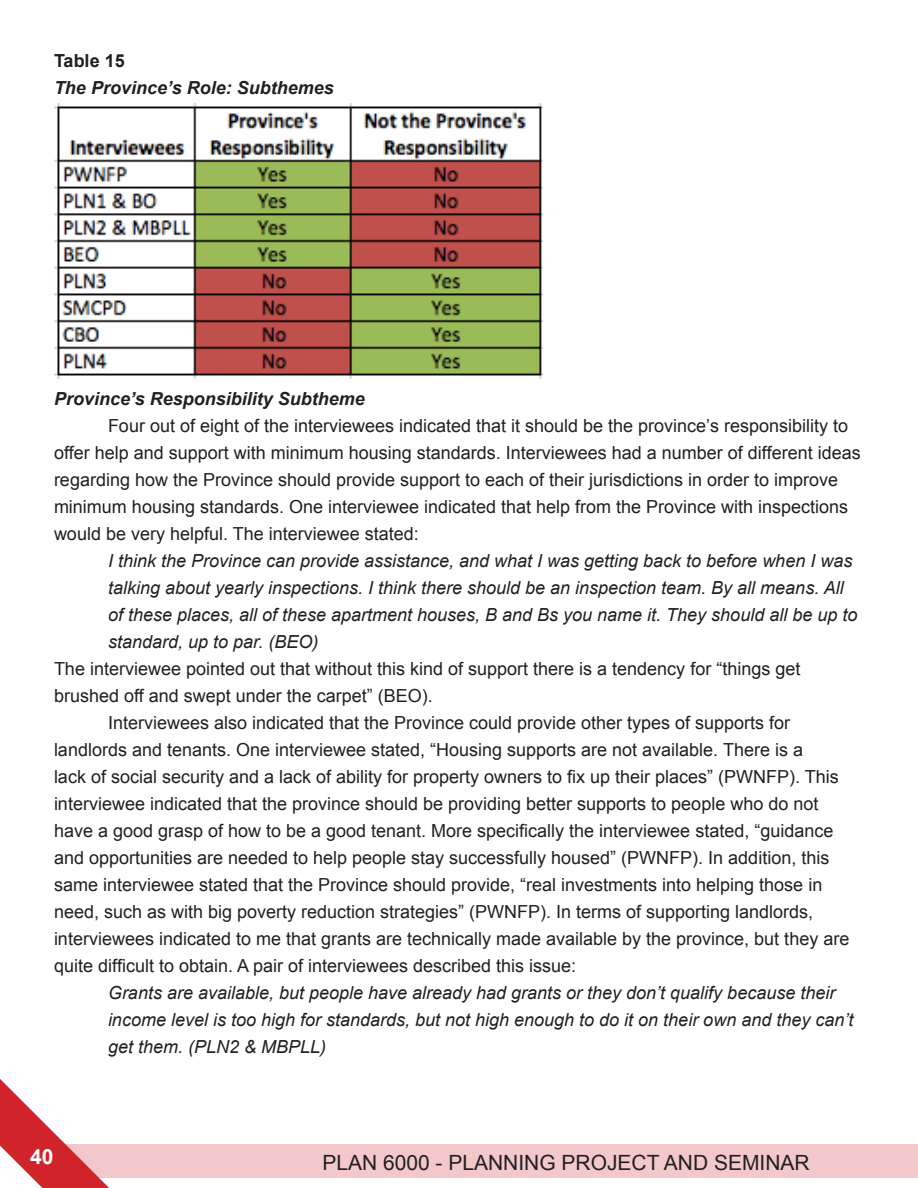
<style>
.page{position:relative;width:918px;height:1188px;background:#fff}
.page>*{position:absolute;margin:0;border:0;box-sizing:border-box;transform-origin:0 0}
.t1{font:21px "Arial";color:#231f20}
.t2{font:700 21px "Arial";color:#fff}
.t3{font:18px/27px "Arial";color:#231f20}
.Interview_Long_Quote{font:italic 18px/27px "Arial";color:#231f20}
.t4{font:italic 700 18px "Arial";color:#231f20}
.t5{font:700 18px "Arial";color:#231f20}
</style>
<div class="page">
<svg style="left:0;top:1079px;width:109px;height:109px"></svg>
<div style="left:54px;top:1144px;width:864px;height:34px;background:#f3c8ca"></div>
<img style="left:54px;top:104px;width:489px;height:274px">
<p class="t5" style="left:54px;top:49px;width:72px">Table 15</p>
<p class="t4" style="left:54px;top:76px;width:281px">The Province’s Role: Subthemes</p>
<p class="t4" style="left:54px;top:386px;width:312px">Province’s Responsibility Subtheme</p>
<p class="t3" style="left:54px;top:412px;width:808px;text-indent:54px">Four out of eight of the interviewees indicated that it should be the province’s responsibility to offer help and support with minimum housing standards. Interviewees had a number of different ideas regarding how the Province should provide support to each of their jurisdictions in order to improve minimum housing standards. One interviewee indicated that help from the Province with inspections would be very helpful. The interviewee stated:</p>
<p class="Interview_Long_Quote" style="left:108px;top:547px;width:751px">I think the Province can provide assistance, and what I was getting back to before when I was talking about yearly inspections. I think there should be an inspection team. By all means. All of these places, all of these apartment houses, B and Bs you name it. They should all be up to standard, up to par. (BEO)</p>
<p class="t3" style="left:54px;top:655px;width:748px">The interviewee pointed out that without this kind of support there is a tendency for “things get brushed off and swept under the carpet” (BEO).</p>
<p class="t3" style="left:54px;top:709px;width:797px;text-indent:54px">Interviewees also indicated that the Province could provide other types of supports for landlords and tenants. One interviewee stated, “Housing supports are not available. There is a<br>lack of social security and a lack of ability for property owners to fix up their places” (PWNFP). This interviewee indicated that the province should be providing better supports to people who do not have a good grasp of how to be a good tenant. More specifically the interviewee stated, “guidance and opportunities are needed to help people stay successfully housed” (PWNFP). In addition, this same interviewee stated that the Province should provide, “real investments into helping those in need, such as with big poverty reduction strategies” (PWNFP). In terms of supporting landlords, interviewees indicated to me that grants are technically made available by the province, but they are quite difficult to obtain. A pair of interviewees described this issue:</p>
<p class="Interview_Long_Quote" style="left:108px;top:979px;width:747px">Grants are available, but people have already had grants or they don’t qualify because their income level is too high for standards, but not high enough to do it on their own and they can’t get them. (PLN2 &amp; MBPLL)</p>
<p class="t2" style="left:30px;top:1142px;width:25px">40</p>
<p class="t1" style="left:322px;top:1148px;width:489px">PLAN 6000 - PLANNING PROJECT AND SEMINAR</p>
</div>
